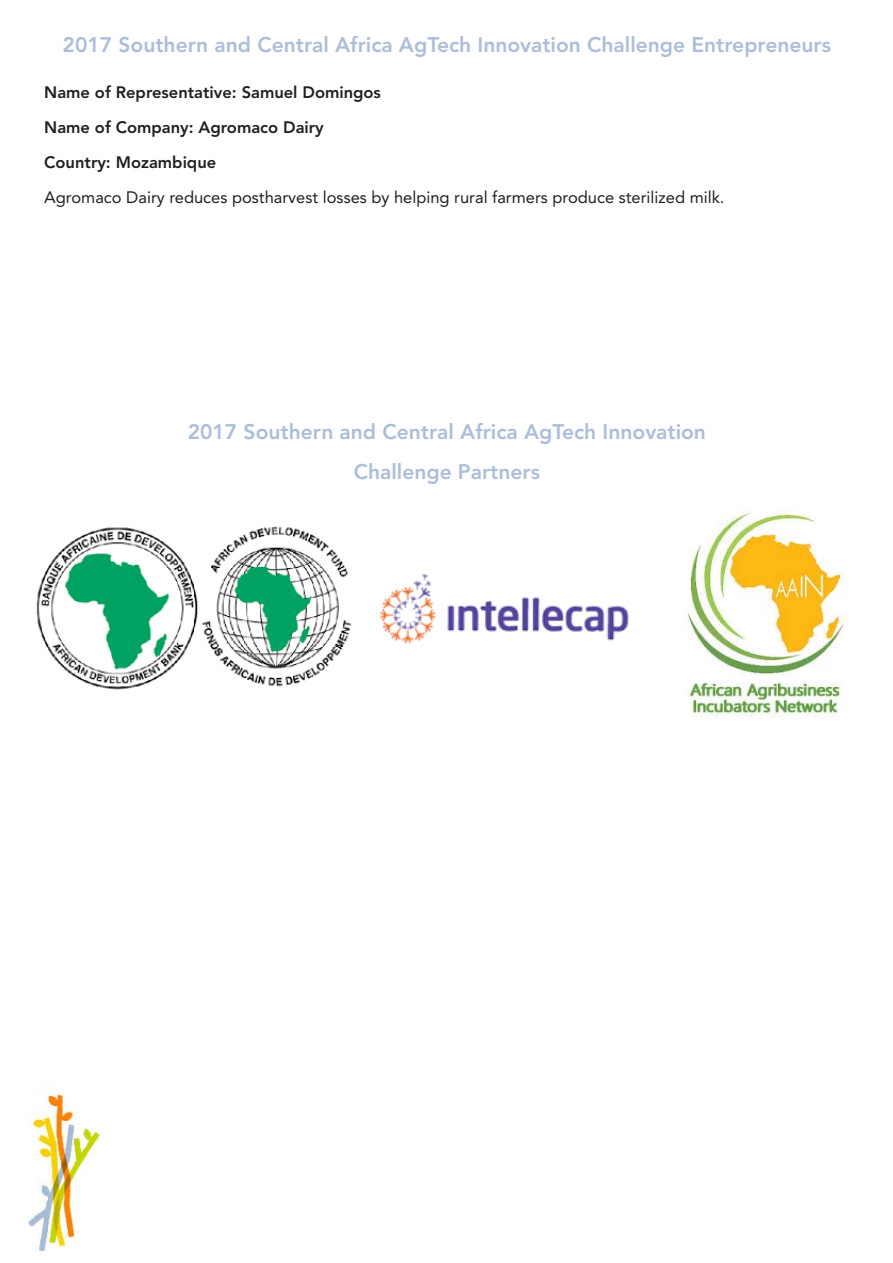
<style>
.page{position:relative;width:893px;height:1263px;background:#fff}
.page>*{position:absolute;margin:0;border:0;box-sizing:border-box;transform-origin:0 0}
.t1{font:800 21px/40.2px "Avenir LT Std";color:#acbed7;text-align:center}
.t2{font:800 16.5px/34.8px "Avenir LT Std";color:#221f20}
.t3{font:16.5px "Avenir LT Std";color:#221f20}
</style>
<div class="page">
<img style="left:685px;top:511px;width:159px;height:207px">
<img style="left:36px;top:526px;width:316px;height:164px">
<img style="left:380px;top:573px;width:249px;height:71px">
<img style="left:28px;top:1094px;width:71px;height:157px">
<p class="t1" style="left:63px;top:25px;width:770px">2017 Southern and Central Africa AgTech Innovation Challenge Entrepreneurs</p>
<p class="t2" style="left:44px;top:75px;width:338px">Name of Representative: Samuel Domingos<br>Name of Company: Agromaco Dairy<br>Country: Mozambique</p>
<p class="t3" style="left:44px;top:187px;width:682px">Agromaco Dairy reduces postharvest losses by helping rural farmers produce sterilized milk.</p>
<p class="t1" style="left:188px;top:412px;width:520px">2017 Southern and Central Africa AgTech Innovation<br>Challenge Partners</p>
</div>
